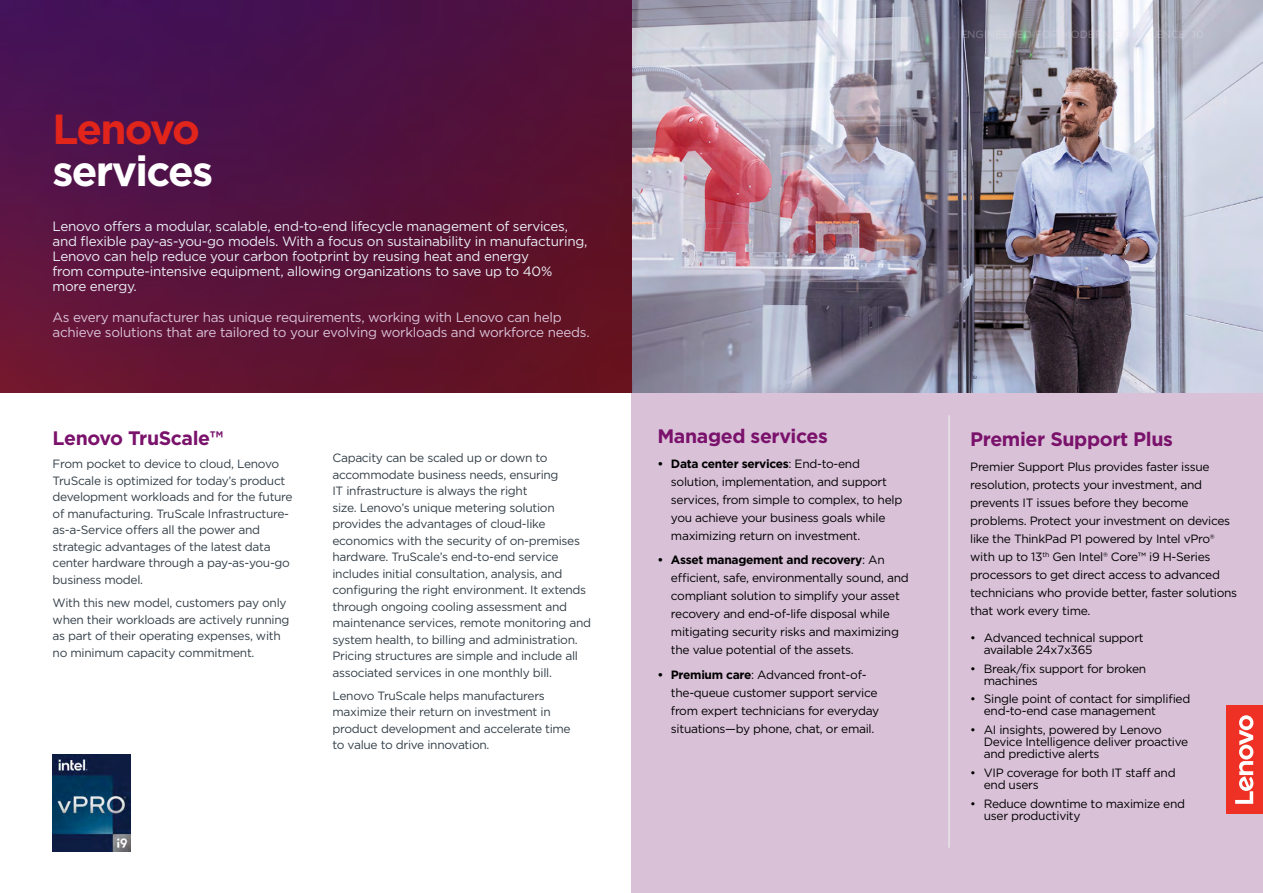
<style>
.page{position:relative;width:1263px;height:893px;background:#fff}
.page>*{position:absolute;margin:0;border:0;box-sizing:border-box;transform-origin:0 0}
.t1{font:700 42px "Gotham";letter-spacing:-.04em;color:#fff}
.t2{font:700 42px "Gotham";letter-spacing:-.05em;color:#e1251b}
.t3{font:700 19.5px "Gotham";letter-spacing:-.02em;color:#7a126b}
.t4{font:13.5px/15px "Gotham";letter-spacing:-.02em;color:#eaeef5}
.t5{font:13.5px/15px "Gotham";letter-spacing:-.02em;color:#d9c1d8}
.t6{font:12px/18px "Gotham";letter-spacing:-.025em;color:#000}
.t7{font:12px/16.5px "Gotham";letter-spacing:-.025em;color:#333f48}
.s1{font-weight:700}
</style>
<div class="page">
<div style="left:631px;top:385px;width:632px;height:508px;background:#d9c1d8"></div>
<img style="left:631px;top:0;width:632px;height:392px">
<img style="left:0;top:0;width:631px;height:392px">
<hr style="left:948px;top:415px;width:2px;height:433px;background:#e6e6e6">
<img style="left:52px;top:755px;width:78px;height:97px">
<div style="left:1227px;top:706px;width:36px;height:108px;background:#ee3124"></div>
<svg style="left:1235px;top:715px;width:18px;height:89px"></svg>
<h1 class="t2" style="left:52px;top:101px;width:149px">Lenovo</h1>
<h1 class="t1" style="left:52px;top:143px;width:162px">services</h1>
<p class="t4" style="left:52px;top:218px;width:536px">Lenovo offers a modular, scalable, end-to-end lifecycle management of services, and flexible pay-as-you-go models. With a focus on sustainability in manufacturing, Lenovo can help reduce your carbon footprint by reusing heat and energy<br>from compute-intensive equipment, allowing organizations to save up to 40% more energy.</p>
<p class="t5" style="left:52px;top:310px;width:539px">As every manufacturer has unique requirements, working with Lenovo can help achieve solutions that are tailored to your evolving workloads and workforce needs.</p>
<h2 class="t3" style="left:53px;top:425px;width:172px">Lenovo TruScale™</h2>
<p class="t7" style="left:53px;top:456px;width:242px">From pocket to device to cloud, Lenovo TruScale is optimized for today’s product development workloads and for the future of manufacturing. TruScale Infrastructure&shy;as-a-Service offers all the power and strategic advantages of the latest data center hardware through a pay-as-you-go business model.</p>
<p class="t7" style="left:53px;top:594px;width:238px">With this new model, customers pay only when their workloads are actively running as part of their operating expenses, with no minimum capacity commitment.</p>
<p class="t7" style="left:332px;top:449px;width:260px">Capacity can be scaled up or down to accommodate business needs, ensuring<br>IT infrastructure is always the right<br>size. Lenovo’s unique metering solution provides the advantages of cloud-like economics with the security of on-premises hardware. TruScale’s end-to-end service includes initial consultation, analysis, and configuring the right environment. It extends through ongoing cooling assessment and maintenance services, remote monitoring and system health, to billing and administration.<br>Pricing structures are simple and include all associated services in one monthly bill.</p>
<p class="t7" style="left:332px;top:687px;width:240px">Lenovo TruScale helps manufacturers maximize their return on investment in product development and accelerate time to value to drive innovation.</p>
<h2 class="t3" style="left:657px;top:423px;width:172px">Managed services</h2>
<p class="t6" style="left:671px;top:454px;width:233px;text-indent:-14px"><span class="s1">• Data center services</span>: End-to-end solution, implementation, and support services, from simple to complex, to help you achieve your business goals while maximizing return on investment.</p>
<p class="t6" style="left:671px;top:551px;width:239px;text-indent:-14px"><span class="s1">• Asset management and recovery</span>: An efficient, safe, environmentally sound, and compliant solution to simplify your asset recovery and end-of-life disposal while mitigating security risks and maximizing the value potential of the assets.</p>
<p class="t6" style="left:671px;top:666px;width:210px;text-indent:-14px"><span class="s1">• Premium care</span>: Advanced front-of&shy;the-queue customer support service from expert technicians for everyday situations—by phone, chat, or email.</p>
<h2 class="t3" style="left:970px;top:426px;width:204px">Premier Support Plus</h2>
<p class="t6" style="left:970px;top:457px;width:268px">Premier Support Plus provides faster issue resolution, protects your investment, and prevents IT issues before they become problems. Protect your investment on devices like the ThinkPad P1 powered by Intel vPro® with up to 13<sup>th</sup> Gen Intel® Core™ i9 H-Series processors to get direct access to advanced technicians who provide better, faster solutions that work every time.</p>
<p class="t6" style="left:984px;top:631px;width:161px;line-height:12px;text-indent:-14px">• Advanced technical support available 24x7x365</p>
<p class="t6" style="left:984px;top:662px;width:164px;line-height:12px;text-indent:-14px">• Break/fix support for broken machines</p>
<p class="t6" style="left:984px;top:693px;width:208px;line-height:12px;text-indent:-14px">• Single point of contact for simplified end-to-end case management</p>
<p class="t6" style="left:984px;top:723px;width:206px;line-height:12px;text-indent:-14px">• AI insights, powered by Lenovo<br>Device Intelligence deliver proactive and predictive alerts</p>
<p class="t6" style="left:984px;top:766px;width:193px;line-height:12px;text-indent:-14px">• VIP coverage for both IT staff and end users</p>
<p class="t6" style="left:984px;top:797px;width:203px;line-height:12px;text-indent:-14px">• Reduce downtime to maximize end user productivity</p>
</div>
